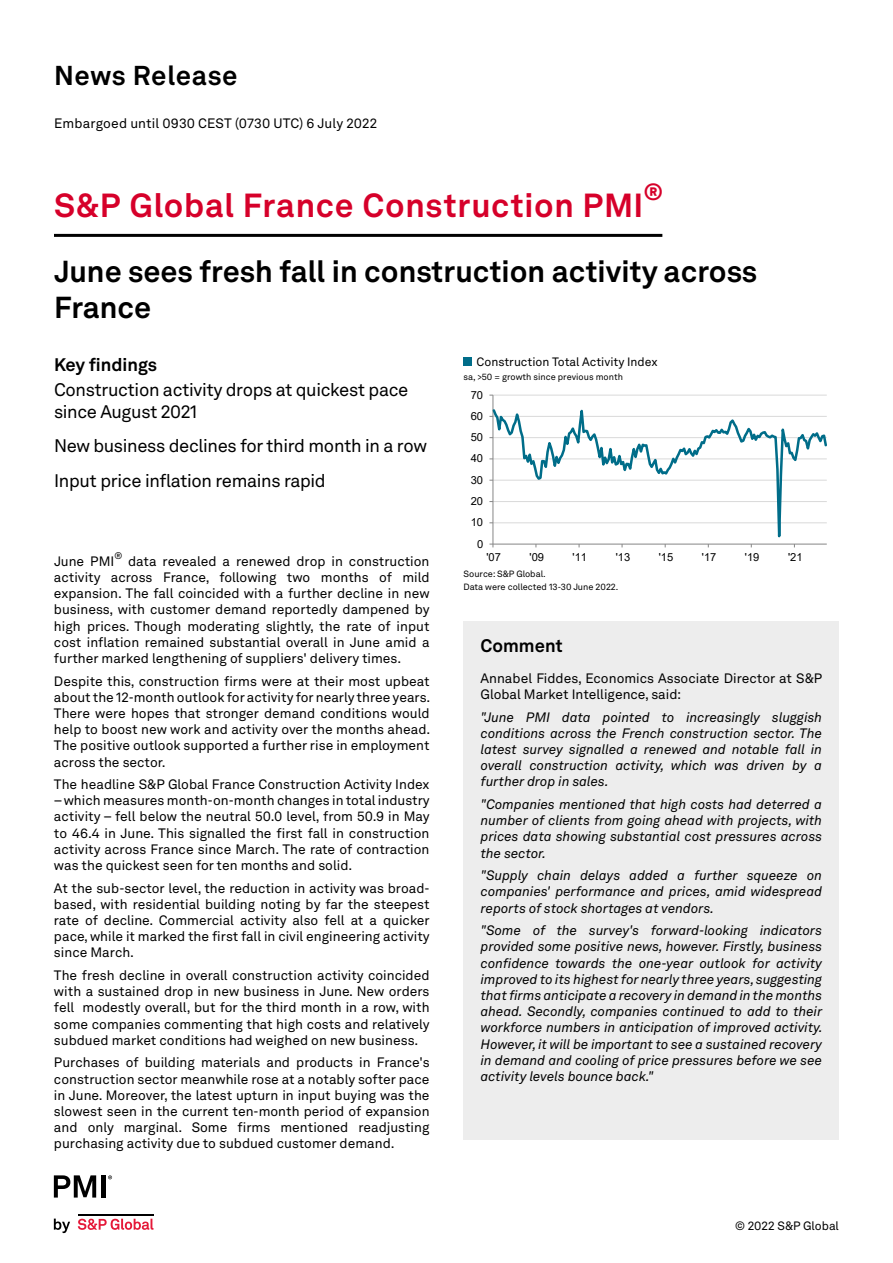
<style>
.page{position:relative;width:893px;height:1263px;background:#fff}
.page>*{position:absolute;margin:0;border:0;box-sizing:border-box;transform-origin:0 0}
.t1{font:700 33px "Akkurat LL";letter-spacing:.02em;color:#d6002a}
.t2{font:700 30px/36px "Akkurat LL";color:#000}
.t3{font:700 27px "Akkurat LL";letter-spacing:.025em;color:#000}
.t4{font:700 23.25px "Akkurat LL";color:#d6002a}
.t5{font:18px/21.6px "Akkurat LL";letter-spacing:-.02em;color:#000}
.t6{font:700 18px "Akkurat LL";color:#000}
.t7{font:13.5px/16.2px "Akkurat LL";color:#000;text-align:justify}
.t8{font:italic 13.5px/16.2px "Akkurat LL";color:#000;text-align:justify}
.t9{font:12px "Akkurat LL";color:#000}
.t10{font:11.1px "Arial";color:#000}
.t11{font:9.45px "Akkurat LL";color:#000}
.t12{font:9px "Akkurat LL";color:#000}
</style>
<div class="page">
<hr style="left:54px;top:234px;width:608px;height:3px;background:#000">
<div style="left:463px;top:621px;width:376px;height:51px;background:#ededed"></div>
<div style="left:463px;top:672px;width:376px;height:468px;background:#ededed"></div>
<svg style="left:493px;top:395px;width:334px;height:150px"></svg>
<div style="left:464px;top:357px;width:8px;height:9px;background:#006d89"></div>
<svg style="left:54px;top:1218px;width:16px;height:15px"></svg>
<svg style="left:78px;top:1218px;width:75px;height:12px"></svg>
<hr style="left:78px;top:1213px;width:75px;height:2px;background:#000">
<svg style="left:54px;top:1175px;width:42px;height:22px"></svg>
<div style="left:101px;top:1175px;width:5px;height:22px;background:#000"></div>
<svg style="left:108px;top:1175px;width:4px;height:4px"></svg>
<h3 class="t3" style="left:54px;top:55px;width:185px">News Release</h3>
<p class="t7" style="left:54px;top:114px;width:325px">Embargoed until 0930 CEST (0730 UTC) 6 July 2022</p>
<h3 class="t4" style="left:644px;top:174px;width:21px">®</h3>
<h1 class="t1" style="left:54px;top:180px;width:591px">S&amp;P Global France Construction PMI</h1>
<h2 class="t2" style="left:54px;top:252px;width:705px">June sees fresh fall in construction activity across<br>France</h2>
<h3 class="t6" style="left:54px;top:351px;width:105px">Key findings</h3>
<p class="t9" style="left:476px;top:353px;width:183px">Construction Total Activity Index</p>
<p class="t12" style="left:464px;top:370px;width:161px">sa, &gt;50 = growth since previous month</p>
<h3 class="t5" style="left:54px;top:378px;width:356px">Construction activity drops at quickest pace since August 2021</h3>
<h3 class="t5" style="left:54px;top:428px;width:374px;line-height:34.3px">New business declines for third month in a row<br>Input price inflation remains rapid</h3>
<p class="t10" style="left:471px;top:387px;width:14px">70</p>
<p class="t10" style="left:471px;top:408px;width:14px">60</p>
<p class="t10" style="left:471px;top:430px;width:14px">50</p>
<p class="t10" style="left:471px;top:451px;width:14px">40</p>
<p class="t10" style="left:471px;top:472px;width:14px">30</p>
<p class="t10" style="left:471px;top:493px;width:14px">20</p>
<p class="t10" style="left:471px;top:515px;width:14px">10</p>
<p class="t11" style="left:114px;top:549px;width:9px">®</p>
<p class="t7" style="left:54px;top:552px;width:377px;text-indent:74px">data revealed a renewed drop in construction activity across France, following two months of mild expansion. The fall coincided with a further decline in new business, with customer demand reportedly dampened by high prices. Though moderating slightly, the rate of input cost inflation remained substantial overall in June amid a further marked lengthening of suppliers' delivery times.</p>
<p class="t7" style="left:54px;top:672px;width:378px">Despite this, construction firms were at their most upbeat about the 12-month outlook for activity for nearly three years.<br>There were hopes that stronger demand conditions would help to boost new work and activity over the months ahead.<br>The positive outlook supported a further rise in employment across the sector.</p>
<p class="t7" style="left:54px;top:776px;width:377px">The headline S&amp;P Global France Construction Activity Index</p>
<p class="t7" style="left:54px;top:792px;width:377px">– which measures month-on-month changes in total industry activity – fell below the neutral 50.0 level, from 50.9 in May to 46.4 in June. This signalled the first fall in construction activity across France since March. The rate of contraction was the quickest seen for ten months and solid.</p>
<p class="t7" style="left:54px;top:879px;width:377px">At the sub-sector level, the reduction in activity was broad&shy;based, with residential building noting by far the steepest rate of decline. Commercial activity also fell at a quicker pace, while it marked the first fall in civil engineering activity since March.</p>
<p class="t7" style="left:54px;top:966px;width:377px">The fresh decline in overall construction activity coincided with a sustained drop in new business in June. New orders fell modestly overall, but for the third month in a row, with some companies commenting that high costs and relatively subdued market conditions had weighed on new business.</p>
<p class="t7" style="left:54px;top:1054px;width:377px">Purchases of building materials and products in France's construction sector meanwhile rose at a notably softer pace in June. Moreover, the latest upturn in input buying was the slowest seen in the current ten-month period of expansion and only marginal. Some firms mentioned readjusting purchasing activity due to subdued customer demand.</p>
<p class="t7" style="left:54px;top:552px;width:62px">June PMI</p>
<p class="t10" style="left:477px;top:536px;width:8px">0</p>
<p class="t10" style="left:486px;top:549px;width:16px">'07</p>
<p class="t10" style="left:530px;top:549px;width:16px">'09</p>
<p class="t10" style="left:573px;top:549px;width:16px">'11</p>
<p class="t10" style="left:616px;top:549px;width:16px">'13</p>
<p class="t10" style="left:659px;top:549px;width:16px">'15</p>
<p class="t10" style="left:702px;top:549px;width:16px">'17</p>
<p class="t10" style="left:745px;top:549px;width:16px">'19</p>
<p class="t10" style="left:788px;top:549px;width:16px">'21</p>
<p class="t12" style="left:464px;top:567px;width:84px">Source: S&amp;P Global.</p>
<p class="t12" style="left:463px;top:580px;width:156px">Data were collected 13-30 June 2022.</p>
<h3 class="t6" style="left:480px;top:632px;width:84px">Comment</h3>
<p class="t7" style="left:480px;top:669px;width:343px">Annabel Fiddes, Economics Associate Director at S&amp;P<br>Global Market Intelligence, said:</p>
<p class="t8" style="left:480px;top:708px;width:343px">"June PMI data pointed to increasingly sluggish conditions across the French construction sector. The latest survey signalled a renewed and notable fall in overall construction activity, which was driven by a further drop in sales.</p>
<p class="t8" style="left:480px;top:795px;width:343px">"Companies mentioned that high costs had deterred a number of clients from going ahead with projects, with prices data showing substantial cost pressures across the sector.</p>
<p class="t8" style="left:480px;top:867px;width:343px">"Supply chain delays added a further squeeze on companies' performance and prices, amid widespread reports of stock shortages at vendors.</p>
<p class="t8" style="left:480px;top:922px;width:344px">"Some of the survey's forward-looking indicators provided some positive news, however. Firstly, business confidence towards the one-year outlook for activity improved to its highest for nearly three years, suggesting that firms anticipate a recovery in demand in the months ahead. Secondly, companies continued to add to their workforce numbers in anticipation of improved activity.<br>However, it will be important to see a sustained recovery in demand and cooling of price pressures before we see activity levels bounce back."</p>
<p class="t9" style="left:735px;top:1216px;width:105px">© 2022 S&amp;P Global</p>
</div>
